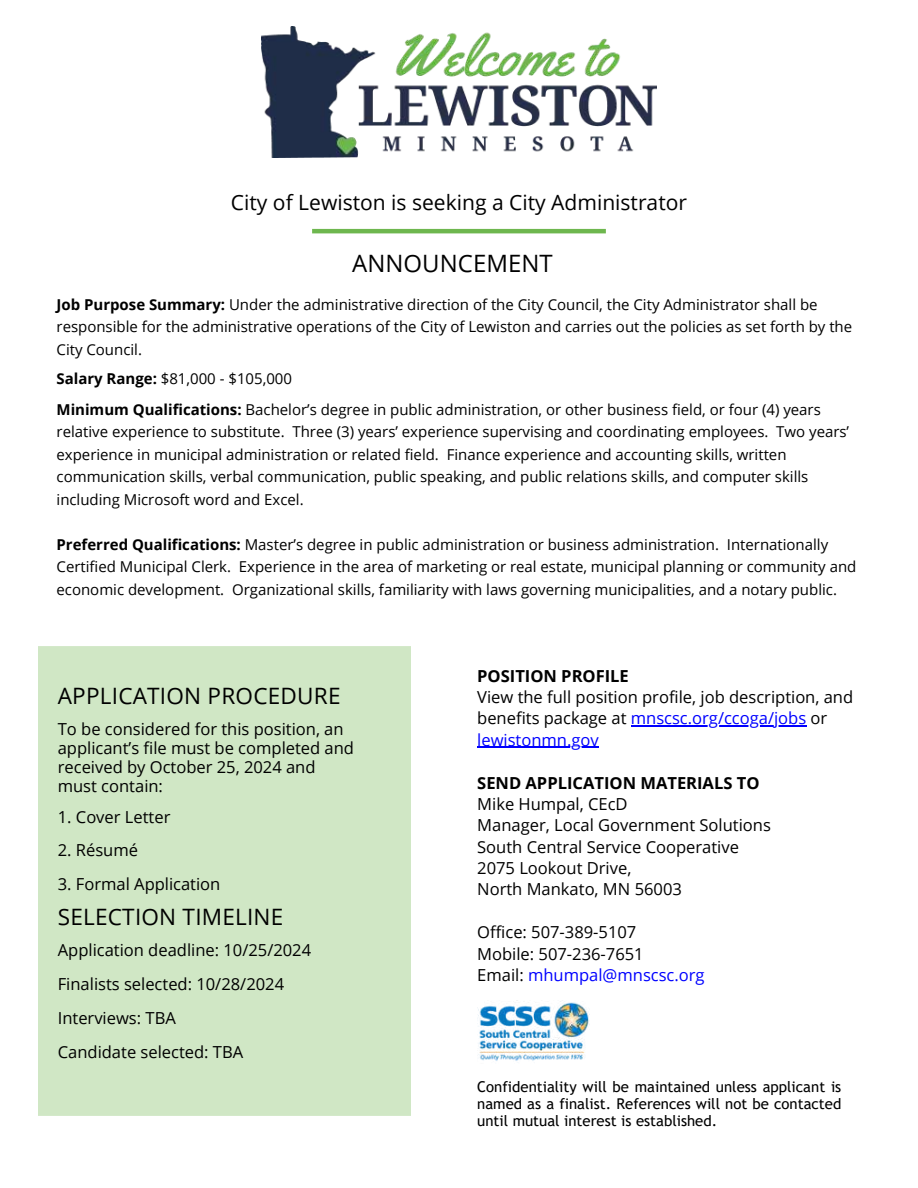
<style>
.page{position:relative;width:918px;height:1188px;background:#fff}
.page>*{position:absolute;margin:0;border:0;box-sizing:border-box;transform-origin:0 0}
.t1{font:24px "Open Sans";color:#000}
.t2{font:22.5px "Open Sans";letter-spacing:.01em;color:#000}
.t3{font:21px "Open Sans";color:#000}
.t4{font:16.5px/21.3px "Open Sans";color:#000}
.t5{font:700 16.5px "Open Sans";color:#000}
.t6{font:15px/22.5px "Open Sans";color:#000}
.t7{font:15px/16.8px "Trebuchet MS";color:#000;text-align:justify}
.s1{font-weight:700}
.s2{color:#00f}
</style>
<div class="page">
<img style="left:477px;top:1000px;width:113px;height:61px">
<hr style="left:312px;top:229px;width:294px;height:4px;background:#6eb74f">
<img style="left:261px;top:26px;width:395px;height:132px">
<hr style="left:631px;top:726px;width:175px;height:1px;background:#00f">
<hr style="left:477px;top:747px;width:122px;height:1px;background:#00f">
<h3 class="t3" style="left:231px;top:188px;width:458px">City of Lewiston is seeking a City Administrator</h3>
<h1 class="t1" style="left:352px;top:247px;width:202px">ANNOUNCEMENT</h1>
<p class="t6" style="left:57px;top:293px;width:797px"><span class="s1">Job Purpose Summary:</span> Under the administrative direction of the City Council, the City Administrator shall be responsible for the administrative operations of the City of Lewiston and carries out the policies as set forth by the<br>City Council.</p>
<p class="t6" style="left:57px;top:363px;width:766px;line-height:30.3px"><span class="s1">Salary Range:</span> $81,000 - $105,000<br><span class="s1">Minimum Qualifications:</span> Bachelor’s degree in public administration, or other business field, or four (4) years</p>
<p class="t6" style="left:57px;top:420px;width:794px">relative experience to substitute. Three (3) years’ experience supervising and coordinating employees. Two years’ experience in municipal administration or related field. Finance experience and accounting skills, written communication skills, verbal communication, public speaking, and public relations skills, and computer skills including Microsoft word and Excel.</p>
<p class="t6" style="left:57px;top:532px;width:801px"><span class="s1">Preferred Qualifications:</span> Master’s degree in public administration or business administration. Internationally<br>Certified Municipal Clerk. Experience in the area of marketing or real estate, municipal planning or community and economic development. Organizational skills, familiarity with laws governing municipalities, and a notary public.</p>
<h2 class="t2" style="left:58px;top:681px;width:284px">APPLICATION PROCEDURE</h2>
<p class="t4" style="left:58px;top:719px;width:298px;line-height:19.2px">To be considered for this position, an applicant’s file must be completed and received by October 25, 2024 and must contain:</p>
<p class="t4" style="left:58px;top:806px;width:114px">1. Cover Letter</p>
<p class="t4" style="left:58px;top:839px;width:82px">2. Résumé</p>
<p class="t4" style="left:58px;top:873px;width:164px">3. Formal Application</p>
<h2 class="t2" style="left:58px;top:902px;width:227px">SELECTION TIMELINE</h2>
<p class="t4" style="left:58px;top:933px;width:255px;line-height:33.8px">Application deadline: 10/25/2024<br>Finalists selected: 10/28/2024<br>Interviews: TBA<br>Candidate selected: TBA</p>
<p class="t5" style="left:477px;top:664px;width:153px">POSITION PROFILE</p>
<p class="t4" style="left:477px;top:686px;width:378px">View the full position profile, job description, and benefits package at <span class="s2">mnscsc.org/ccoga/jobs</span> or <span class="s2">lewistonmn.gov</span></p>
<p class="t5" style="left:477px;top:771px;width:284px">SEND APPLICATION MATERIALS TO</p>
<p class="t4" style="left:477px;top:793px;width:295px">Mike Humpal, CEcD<br>Manager, Local Government Solutions<br>South Central Service Cooperative<br>2075 Lookout Drive,<br>North Mankato, MN 56003</p>
<p class="t4" style="left:477px;top:921px;width:229px">Office: 507-389-5107<br>Mobile: 507-236-7651<br>Email: <span class="s2">mhumpal@mnscsc.org</span></p>
<p class="t7" style="left:477px;top:1079px;width:366px">Confidentiality will be maintained unless applicant is named as a finalist. References will not be contacted until mutual interest is established.</p>
</div>
